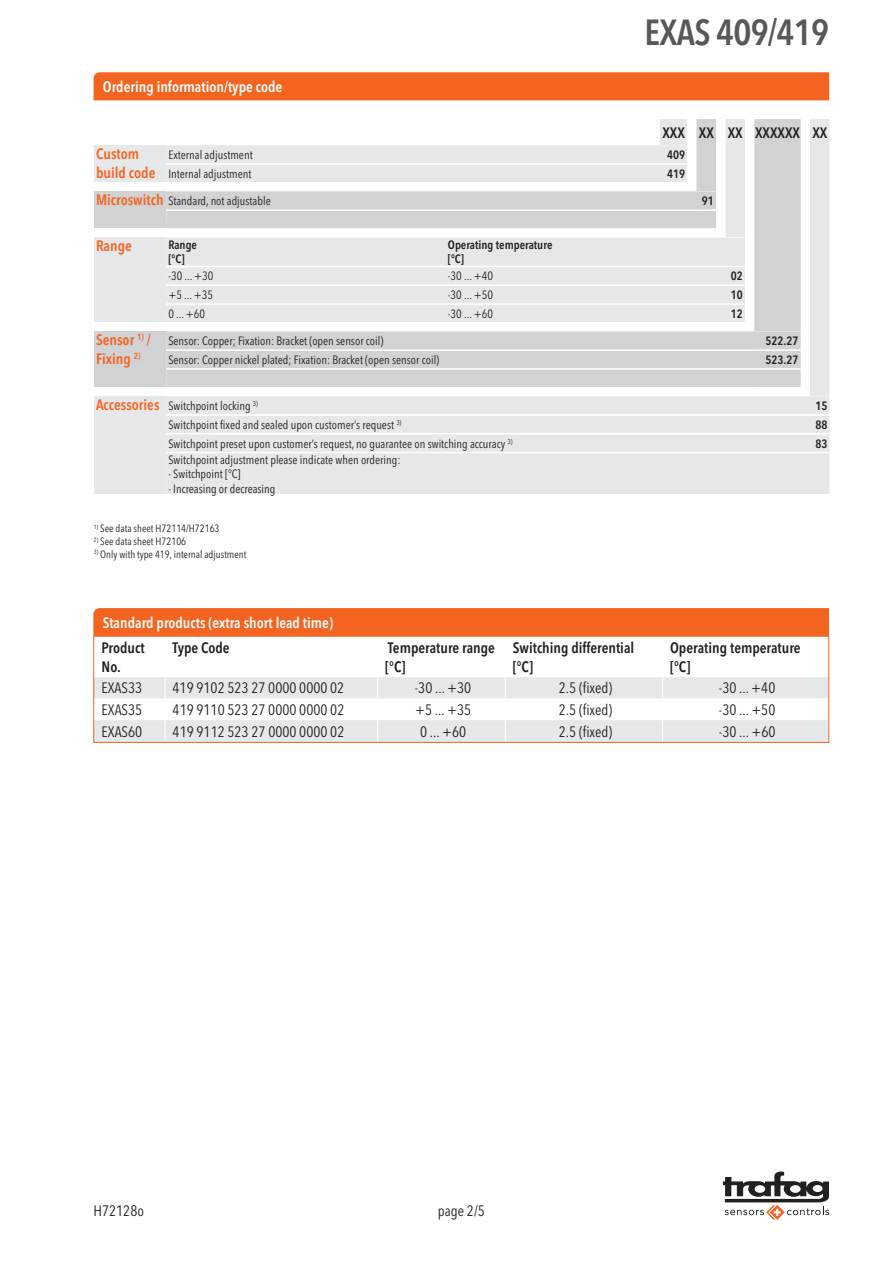
<style>
.page{position:relative;width:893px;height:1263px;background:#fff}
.page>*{position:absolute;margin:0;border:0;box-sizing:border-box;transform-origin:0 0}
.t1{font:600 condensed 36px "Avenir Next LT Pro";letter-spacing:-.02em;color:#57585a}
.t2{font:condensed 15px "Avenir Next LT Pro";color:#231f20}
.t3{font:600 condensed 15px/18.8px "Avenir Next LT Pro";color:#231f20}
.t4{font:600 condensed 15px "Avenir Next LT Pro";color:#fff}
.t5{font:600 condensed 15px/18.8px "Avenir Next LT Pro";color:#f36421}
.t6{font:condensed 12px "Avenir Next LT Pro";color:#231f20}
.t7{font:600 condensed 12px/14.4px "Avenir Next LT Pro";color:#231f20}
.t8{font:condensed 10.5px "Avenir Next LT Pro";color:#231f20}
.s1{font-weight:600;font-size:15px;color:#f36421}
</style>
<div class="page">
<svg style="left:723px;top:1171px;width:106px;height:49px"></svg>
<svg style="left:95px;top:677px;width:732px;height:64px;fill:#e6e7e9"></svg>
<svg style="left:165px;top:677px;width:1px;height:64px"></svg>
<svg style="left:377px;top:677px;width:1px;height:64px"></svg>
<svg style="left:505px;top:677px;width:1px;height:64px"></svg>
<svg style="left:662px;top:677px;width:1px;height:64px"></svg>
<div style="left:93px;top:636px;width:736px;height:107px;border:1px solid #f36421"></div>
<div style="left:93px;top:608px;width:736px;height:28px;background:#f36421"></div>
<div style="left:94px;top:72px;width:735px;height:28px;background:#f36421"></div>
<div style="left:810px;top:119px;width:20px;height:277px;background:#e6e7e9"></div>
<div style="left:94px;top:145px;width:76px;height:37px;background:#e6e7e9"></div>
<div style="left:94px;top:191px;width:76px;height:37px;background:#d1d2d4"></div>
<div style="left:94px;top:237px;width:76px;height:85px;background:#e6e7e9"></div>
<div style="left:94px;top:331px;width:76px;height:56px;background:#d1d2d4"></div>
<svg style="left:166px;top:119px;width:635px;height:268px"></svg>
<hr style="left:166px;top:349px;width:588px;height:2px;background:#fff">
<hr style="left:754px;top:349px;width:47px;height:2px;background:#fff">
<hr style="left:166px;top:368px;width:588px;height:2px;background:#fff">
<hr style="left:754px;top:368px;width:47px;height:2px;background:#fff">
<div style="left:94px;top:396px;width:76px;height:98px;background:#e6e7e9"></div>
<div style="left:166px;top:396px;width:664px;height:98px;background:#e6e7e9"></div>
<hr style="left:166px;top:414px;width:644px;height:2px;background:#fff">
<hr style="left:810px;top:414px;width:20px;height:2px;background:#fff">
<hr style="left:166px;top:433px;width:644px;height:1px;background:#fff">
<svg style="left:810px;top:433px;width:20px;height:1px"></svg>
<hr style="left:166px;top:452px;width:644px;height:1px;background:#fff">
<svg style="left:810px;top:452px;width:20px;height:1px"></svg>
<p class="t4" style="left:103px;top:78px;width:181px">Ordering information/type code</p>
<h1 class="t1" style="left:645px;top:10px;width:186px">EXAS 409/419</h1>
<p class="t3" style="left:662px;top:123px;width:167px">XXX XX XX XXXXXX XX</p>
<p class="t5" style="left:96px;top:144px;width:61px">Custom build code</p>
<p class="t6" style="left:168px;top:148px;width:86px">External adjustment</p>
<p class="t7" style="left:667px;top:148px;width:19px">409</p>
<p class="t6" style="left:168px;top:167px;width:85px">Internal adjustment</p>
<p class="t7" style="left:667px;top:166px;width:19px">419</p>
<p class="t6" style="left:96px;top:194px;width:176px"><span class="s1">Microswitch</span> Standard, not adjustable</p>
<p class="t7" style="left:702px;top:194px;width:13px">91</p>
<p class="t5" style="left:96px;top:236px;width:37px">Range</p>
<p class="t7" style="left:168px;top:237px;width:30px">Range [°C]</p>
<p class="t7" style="left:448px;top:237px;width:106px">Operating temperature [°C]</p>
<p class="t6" style="left:168px;top:269px;width:47px">-30 ... +30</p>
<p class="t6" style="left:448px;top:269px;width:47px">-30 ... +40</p>
<p class="t7" style="left:731px;top:269px;width:13px">02</p>
<p class="t6" style="left:168px;top:288px;width:46px">+5 ... +35</p>
<p class="t6" style="left:448px;top:288px;width:47px">-30 ... +50</p>
<p class="t7" style="left:731px;top:288px;width:13px">10</p>
<p class="t6" style="left:168px;top:306px;width:38px">0 ... +60</p>
<p class="t6" style="left:448px;top:306px;width:47px">-30 ... +60</p>
<p class="t7" style="left:731px;top:306px;width:13px">12</p>
<p class="t5" style="left:96px;top:330px;width:56px">Sensor <sup>1)</sup> /<br>Fixing <sup>2)</sup></p>
<p class="t6" style="left:168px;top:334px;width:217px">Sensor: Copper; Fixation: Bracket (open sensor coil)</p>
<p class="t7" style="left:766px;top:334px;width:34px">522.27</p>
<p class="t6" style="left:168px;top:353px;width:272px">Sensor: Copper nickel plated; Fixation: Bracket (open sensor coil)</p>
<p class="t7" style="left:766px;top:353px;width:34px">523.27</p>
<p class="t6" style="left:96px;top:399px;width:163px"><span class="s1">Accessories</span> Switchpoint locking <sup>3)</sup></p>
<p class="t7" style="left:815px;top:399px;width:13px">15</p>
<p class="t6" style="left:168px;top:417px;width:235px">Switchpoint fixed and sealed upon customer’s request <sup>3)</sup></p>
<p class="t7" style="left:815px;top:417px;width:13px">88</p>
<p class="t6" style="left:168px;top:436px;width:346px">Switchpoint preset upon customer’s request, no guarantee on switching accuracy <sup>3)</sup></p>
<p class="t7" style="left:815px;top:436px;width:13px">83</p>
<p class="t6" style="left:168px;top:452px;width:234px">Switchpoint adjustment please indicate when ordering:</p>
<p class="t6" style="left:168px;top:467px;width:74px">- Switchpoint [°C]</p>
<p class="t6" style="left:168px;top:481px;width:109px">- Increasing or decreasing</p>
<p class="t8" style="left:94px;top:522px;width:127px"><sup>1)</sup> See data sheet H72114/H72163</p>
<p class="t8" style="left:94px;top:535px;width:94px"><sup>2)</sup> See data sheet H72106</p>
<p class="t8" style="left:94px;top:548px;width:154px"><sup>3)</sup> Only with type 419, internal adjustment</p>
<p class="t4" style="left:103px;top:613px;width:232px">Standard products (extra short lead time)</p>
<p class="t3" style="left:102px;top:638px;width:45px">Product<br>No.</p>
<p class="t3" style="left:173px;top:638px;width:59px">Type Code</p>
<p class="t3" style="left:385px;top:638px;width:111px">Temperature range [°C]</p>
<p class="t3" style="left:513px;top:638px;width:123px">Switching differential [°C]</p>
<p class="t3" style="left:670px;top:638px;width:132px">Operating temperature [°C]</p>
<p class="t2" style="left:102px;top:678px;width:42px">EXAS33</p>
<p class="t2" style="left:173px;top:678px;width:173px">419 9102 523 27 0000 0000 02</p>
<p class="t2" style="left:415px;top:678px;width:58px">-30 ... +30</p>
<p class="t2" style="left:559px;top:678px;width:55px">2.5 (fixed)</p>
<p class="t2" style="left:719px;top:678px;width:58px">-30 ... +40</p>
<p class="t2" style="left:102px;top:700px;width:42px">EXAS35</p>
<p class="t2" style="left:173px;top:700px;width:173px">419 9110 523 27 0000 0000 02</p>
<p class="t2" style="left:415px;top:700px;width:57px">+5 ... +35</p>
<p class="t2" style="left:559px;top:700px;width:55px">2.5 (fixed)</p>
<p class="t2" style="left:719px;top:700px;width:58px">-30 ... +50</p>
<p class="t2" style="left:102px;top:722px;width:42px">EXAS60</p>
<p class="t2" style="left:173px;top:722px;width:173px">419 9112 523 27 0000 0000 02</p>
<p class="t2" style="left:420px;top:722px;width:48px">0 ... +60</p>
<p class="t2" style="left:559px;top:722px;width:55px">2.5 (fixed)</p>
<p class="t2" style="left:719px;top:722px;width:58px">-30 ... +60</p>
<p class="t2" style="left:94px;top:1201px;width:52px">H72128o</p>
<p class="t2" style="left:438px;top:1202px;width:49px">page 2/5</p>
</div>
